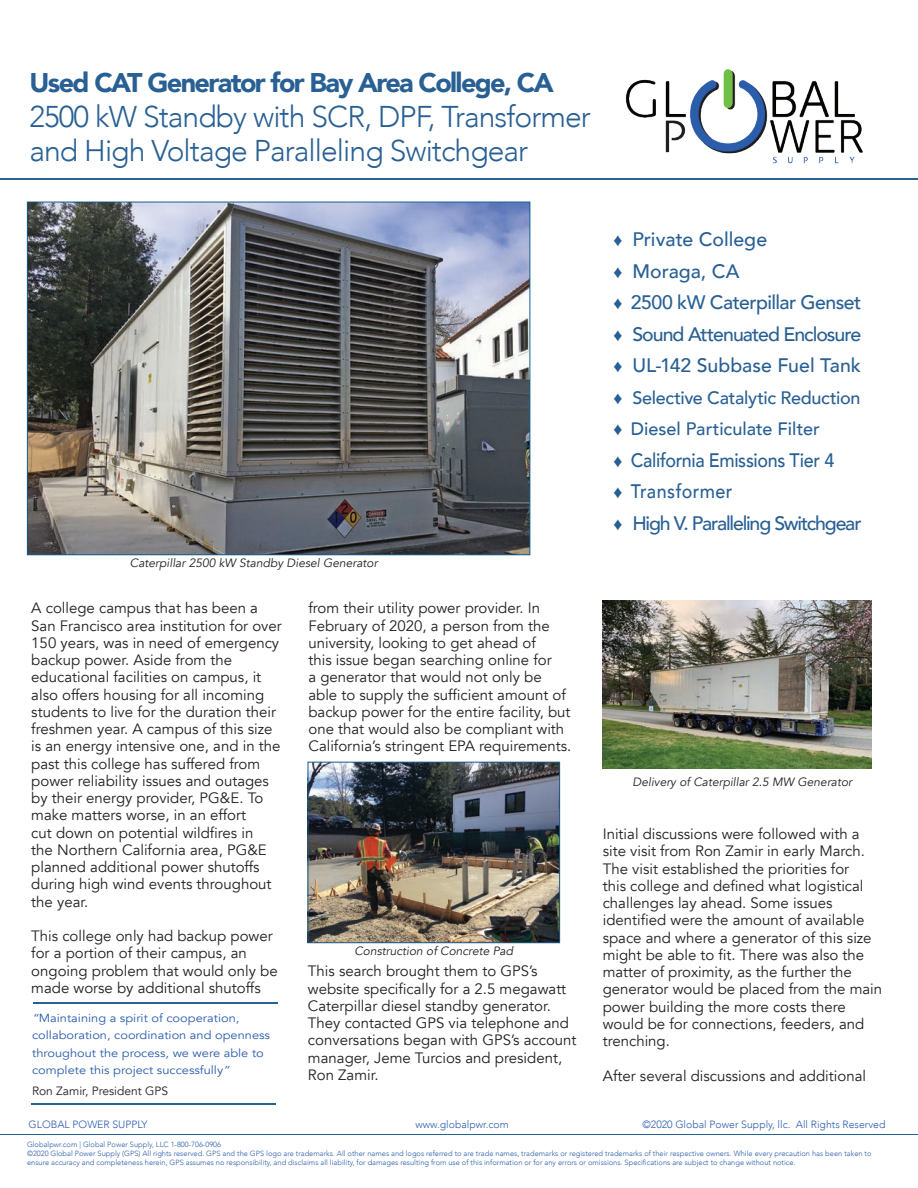
<style>
.page{position:relative;width:918px;height:1188px;background:#fff}
.page>*{position:absolute;margin:0;border:0;box-sizing:border-box;transform-origin:0 0}
.t1{font:300 30px/34.5px "Avenir";letter-spacing:-.03em;color:#296094}
.t2{font:900 27px "Avenir";letter-spacing:-.06em;color:#296094}
.t3{font:500 19.5px/31.5px "Avenir";letter-spacing:-.025em;color:#296094}
.t4{font:500 19.5px/31.5px "Avenir";letter-spacing:-.025em;color:#296094;scale:.92 1}
.t5{font:500 18px/31.5px "Avenir";letter-spacing:-.01em;color:#296094}
.t6{font:15px/17.2px "Avenir";color:#231f20}
.t7{font:italic 12px "Avenir";color:#231f20}
.t8{font:12px "Avenir";color:#231f20}
.t9{font:11.55px/17.2px "Avenir";color:#2b5dab;scale:1.1 1}
.t10{font:300 10.5px "Avenir";color:#2b5dab}
.t11{font:300 7.5px/9px "Avenir";color:#2b5dab}
.s1{font-style:italic}
</style>
<div class="page">
<hr style="left:33px;top:1002px;width:245px;height:1px;background:#296094">
<img style="left:603px;top:601px;width:268px;height:167px">
<hr style="left:0;top:1135px;width:918px;height:1px;background:#296094">
<img style="left:625px;top:69px;width:238px;height:95px">
<hr style="left:0;top:178px;width:918px;height:2px;background:#296094">
<hr style="left:31px;top:1103px;width:245px;height:2px;background:#296094">
<img style="left:29px;top:204px;width:499px;height:349px">
<img style="left:310px;top:764px;width:248px;height:177px">
<div style="left:308px;top:762px;width:252px;height:181px;border:1px solid #1d5985"></div>
<h2 class="t2" style="left:29px;top:60px;width:526px">Used CAT Generator for Bay Area College, CA</h2>
<h1 class="t1" style="left:29px;top:99px;width:563px">2500 kW Standby with SCR, DPF, Transformer and High Voltage Paralleling Switchgear</h1>
<p class="t7" style="left:130px;top:556px;width:249px">Caterpillar 2500 kW Standby Diesel Generator</p>
<p class="t6" style="left:31px;top:600px;width:252px">A college campus that has been a San Francisco area institution for over 150 years, was in need of emergency backup power. Aside from the educational facilities on campus, it also offers housing for all incoming students to live for the duration their freshmen year. A campus of this size is an energy intensive one, and in the past this college has suffered from power reliability issues and outages by their energy provider, PG&amp;E. To make matters worse, in an effort<br>cut down on potential wildfires in<br>the Northern California area, PG&amp;E planned additional power shutoffs during high wind events throughout the year.</p>
<p class="t6" style="left:31px;top:928px;width:248px">This college only had backup power for a portion of their campus, an ongoing problem that would only be made worse by additional shutoffs</p>
<p class="t9" style="left:32px;top:1010px;width:218px"><span class="s1">“</span>Maintaining a spirit of cooperation, collaboration, coordination and openness throughout the process, we were able to complete this project successfully<span class="s1">”</span></p>
<p class="t8" style="left:32px;top:1084px;width:138px">Ron Zamir, President GPS</p>
<p class="t6" style="left:308px;top:600px;width:264px">from their utility power provider. In February of 2020, a person from the university, looking to get ahead of<br>this issue began searching online for<br>a generator that would not only be able to supply the sufficient amount of backup power for the entire facility, but one that would also be compliant with California’s stringent EPA requirements.</p>
<p class="t7" style="left:354px;top:944px;width:160px">Construction of Concrete Pad</p>
<p class="t6" style="left:308px;top:963px;width:270px">This search brought them to GPS’s website specifically for a 2.5 megawatt Caterpillar diesel standby generator.<br>They contacted GPS via telephone and conversations began with GPS’s account manager, Jeme Turcios and president, Ron Zamir.</p>
<h3 class="t3" style="left:613px;top:223px;width:250px">♦ Private College<br>♦ Moraga, CA<br>♦ 2500 kW Caterpillar Genset ♦ Sound Attenuated Enclosure ♦ UL-142 Subbase Fuel Tank</h3>
<p class="t5" style="left:613px;top:381px;width:249px">♦ Selective Catalytic Reduction ♦ Diesel Particulate Filter</p>
<h3 class="t4" style="left:613px;top:443px;width:271px">♦ California Emissions Tier 4<br>♦ Transformer<br>♦ High V. Paralleling Switchgear</h3>
<p class="t7" style="left:633px;top:774px;width:221px">Delivery of Caterpillar 2.5 MW Generator</p>
<p class="t6" style="left:603px;top:825px;width:281px">Initial discussions were followed with a site visit from Ron Zamir in early March.<br>The visit established the priorities for<br>this college and defined what logistical challenges lay ahead. Some issues identified were the amount of available space and where a generator of this size might be able to fit. There was also the matter of proximity, as the further the generator would be placed from the main power building the more costs there would be for connections, feeders, and trenching.</p>
<p class="t6" style="left:603px;top:1067px;width:265px">After several discussions and additional</p>
<p class="t10" style="left:29px;top:1118px;width:121px">GLOBAL POWER SUPPLY</p>
<p class="t10" style="left:416px;top:1118px;width:95px">www.globalpwr.com</p>
<p class="t10" style="left:643px;top:1118px;width:245px">©2020 Global Power Supply, llc. All Rights Reserved</p>
<p class="t11" style="left:27px;top:1140px;width:846px">Globalpwr.com | Global Power Supply, LLC 1-800-706-0906<br>©2020 Global Power Supply (GPS) All rights reserved. GPS and the GPS logo are trademarks. All other names and logos referred to are trade names, trademarks or registered trademarks of their respective owners. While every precaution has been taken to ensure accuracy and completeness herein, GPS assumes no responsibility, and disclaims all liability, for damages resulting from use of this information or for any errors or omissions. Specifications are subject to change without notice.</p>
</div>
